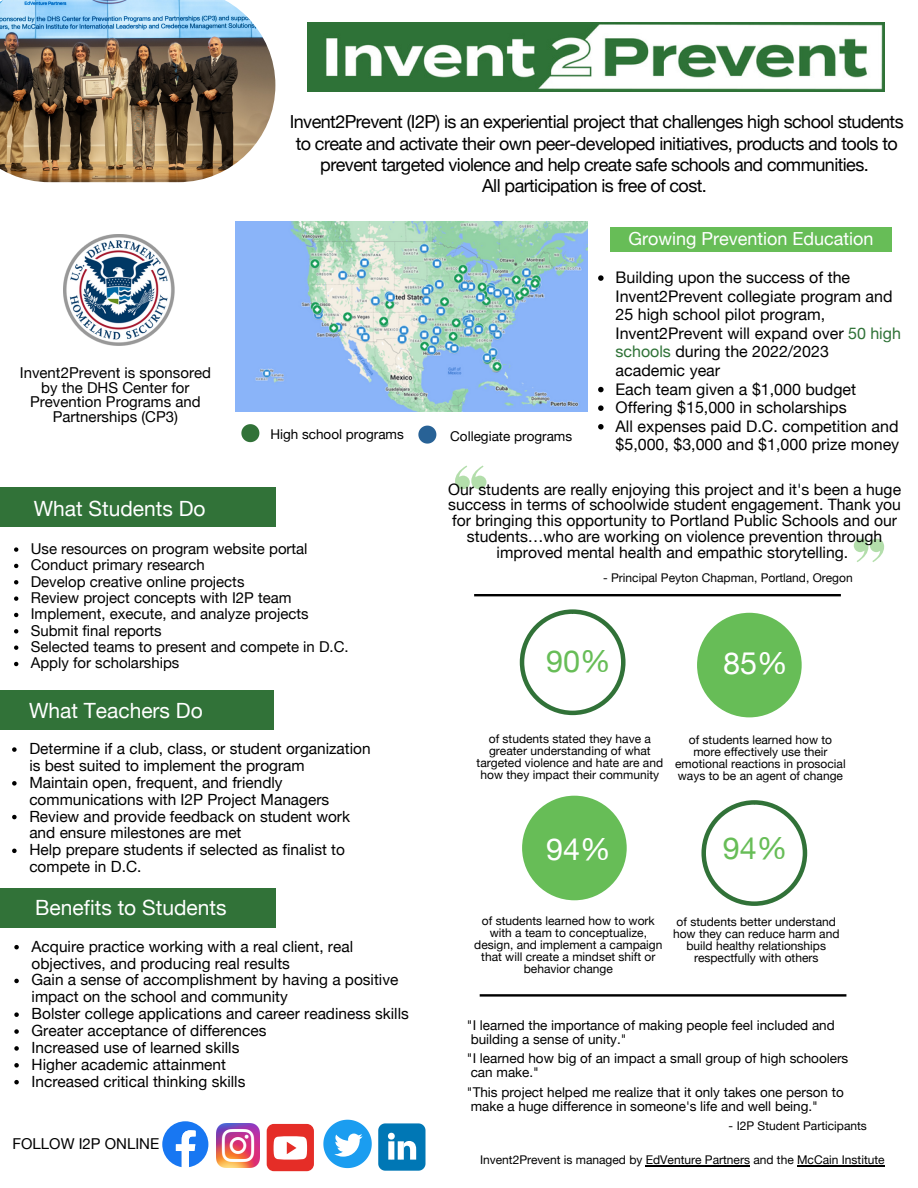
<style>
.page{position:relative;width:918px;height:1188px;background:#fff}
.page>*{position:absolute;margin:0;border:0;box-sizing:border-box;transform-origin:0 0}
.t1{font:30.6px "Helvetica Neue";color:#67bd57}
.t2{font:30.6px "Helvetica Neue";color:#fff}
.t3{font:21px "Helvetica Neue";color:#fff}
.t4{font:18px/21.3px "Helvetica Neue";letter-spacing:-.03em;color:#000;text-align:center}
.t5{font:18px "Helvetica Neue";color:#fff}
.t6{font:16.05px/18.6px "Helvetica Neue";color:#000}
.t7{font:15.75px/15.8px "Helvetica Neue";color:#000;text-align:center}
.t8{font:15.45px/16.8px "Helvetica Neue";color:#000}
.t9{font:15px/16.4px "Helvetica Neue";color:#000;text-align:center}
.t10{font:13.5px/13.5px "Helvetica Neue";color:#000}
.t11{font:12px/12px "Helvetica Neue";color:#000;text-align:center}
.s1{color:#2f7237}
</style>
<div class="page">
<hr style="left:480px;top:994px;width:366px;height:3px;background:#000">
<img style="left:0;top:0;width:275px;height:182px">
<img style="left:307px;top:22px;width:577px;height:70px">
<img style="left:63px;top:234px;width:111px;height:111px">
<svg style="left:241px;top:424px;width:18px;height:18px"></svg>
<svg style="left:455px;top:466px;width:32px;height:23px"></svg>
<svg style="left:854px;top:539px;width:30px;height:23px"></svg>
<svg style="left:418px;top:426px;width:18px;height:18px"></svg>
<div style="left:0;top:487px;width:276px;height:40px;background:#317238"></div>
<div style="left:0;top:690px;width:274px;height:40px;background:#317238"></div>
<div style="left:0;top:888px;width:276px;height:39px;background:#317238"></div>
<svg style="left:162px;top:1121px;width:46px;height:46px"></svg>
<img style="left:216px;top:1123px;width:44px;height:44px">
<svg style="left:323px;top:1120px;width:49px;height:48px"></svg>
<svg style="left:378px;top:1123px;width:48px;height:48px"></svg>
<div style="left:267px;top:1124px;width:47px;height:47px;background:#e52d27;border-radius:7px"></div>
<svg style="left:274px;top:1136px;width:33px;height:24px"></svg>
<svg style="left:520px;top:609px;width:106px;height:106px"></svg>
<div style="left:697px;top:613px;width:105px;height:104px;background:#67bd57;border-radius:50%"></div>
<div style="left:610px;top:227px;width:281px;height:25px;background:#67bd57"></div>
<div style="left:522px;top:796px;width:105px;height:104px;background:#67bd57;border-radius:50%"></div>
<svg style="left:701px;top:800px;width:106px;height:106px"></svg>
<hr style="left:474px;top:594px;width:367px;height:2px;background:#000">
<img style="left:236px;top:222px;width:352px;height:190px">
<svg style="left:598px;top:275px;width:6px;height:6px"></svg>
<svg style="left:598px;top:387px;width:6px;height:5px"></svg>
<svg style="left:598px;top:405px;width:6px;height:6px"></svg>
<svg style="left:598px;top:424px;width:6px;height:5px"></svg>
<svg style="left:14px;top:547px;width:4px;height:5px"></svg>
<svg style="left:14px;top:564px;width:4px;height:4px"></svg>
<svg style="left:14px;top:580px;width:4px;height:4px"></svg>
<svg style="left:14px;top:596px;width:4px;height:5px"></svg>
<svg style="left:14px;top:613px;width:4px;height:4px"></svg>
<svg style="left:14px;top:629px;width:4px;height:5px"></svg>
<svg style="left:14px;top:645px;width:4px;height:5px"></svg>
<svg style="left:14px;top:662px;width:4px;height:4px"></svg>
<svg style="left:12px;top:747px;width:5px;height:5px"></svg>
<svg style="left:12px;top:781px;width:5px;height:5px"></svg>
<svg style="left:12px;top:815px;width:5px;height:4px"></svg>
<svg style="left:12px;top:849px;width:5px;height:4px"></svg>
<svg style="left:14px;top:945px;width:5px;height:4px"></svg>
<svg style="left:14px;top:979px;width:5px;height:4px"></svg>
<svg style="left:14px;top:1012px;width:5px;height:5px"></svg>
<svg style="left:14px;top:1029px;width:5px;height:5px"></svg>
<svg style="left:14px;top:1046px;width:5px;height:5px"></svg>
<svg style="left:14px;top:1063px;width:5px;height:5px"></svg>
<svg style="left:14px;top:1080px;width:5px;height:4px"></svg>
<hr style="left:646px;top:1165px;width:104px;height:1px;background:#000">
<hr style="left:797px;top:1165px;width:88px;height:1px;background:#000">
<p class="t9" style="left:20px;top:365px;width:193px;line-height:14.7px">Invent2Prevent is sponsored by the DHS Center for<br>Prevention Programs and<br>Partnerships (CP3)</p>
<p class="t4" style="left:290px;top:111px;width:615px">Invent2Prevent (I2P) is an experiential project that challenges high school students to create and activate their own peer-developed initiatives, products and tools to prevent targeted violence and help create safe schools and communities.<br>All participation is free of cost.</p>
<p class="t10" style="left:270px;top:428px;width:135px">High school programs</p>
<p class="t10" style="left:450px;top:429px;width:124px">Collegiate programs</p>
<p class="t5" style="left:629px;top:228px;width:246px">Growing Prevention Education</p>
<p class="t6" style="left:616px;top:268px;width:287px">Building upon the success of the<br>Invent2Prevent collegiate program and<br>25 high school pilot program,<br>Invent2Prevent will expand over <span class="s1">50 high schools</span> during the 2022/2023 academic year<br>Each team given a $1,000 budget<br>Offering $15,000 in scholarships<br>All expenses paid D.C. competition and $5,000, $3,000 and $1,000 prize money</p>
<h2 class="t3" style="left:34px;top:496px;width:173px">What Students Do</h2>
<p class="t9" style="left:31px;top:540px;width:319px;text-align:left">Use resources on program website portal Conduct primary research<br>Develop creative online projects<br>Review project concepts with I2P team Implement, execute, and analyze projects Submit final reports<br>Selected teams to present and compete in D.C.<br>Apply for scholarships</p>
<h2 class="t3" style="left:29px;top:698px;width:175px">What Teachers Do</h2>
<p class="t8" style="left:29px;top:740px;width:343px">Determine if a club, class, or student organization is best suited to implement the program<br>Maintain open, frequent, and friendly communications with I2P Project Managers Review and provide feedback on student work and ensure milestones are met<br>Help prepare students if selected as finalist to compete in D.C.</p>
<h2 class="t3" style="left:35px;top:895px;width:193px">Benefits to Students</h2>
<p class="t8" style="left:32px;top:938px;width:379px">Acquire practice working with a real client, real objectives, and producing real results<br>Gain a sense of accomplishment by having a positive impact on the school and community<br>Bolster college applications and career readiness skills Greater acceptance of differences<br>Increased use of learned skills<br>Higher academic attainment<br>Increased critical thinking skills</p>
<p class="t9" style="left:13px;top:1135px;width:148px">FOLLOW I2P ONLINE</p>
<p class="t7" style="left:448px;top:481px;width:455px">Our students are really enjoying this project and it's been a huge success in terms of schoolwide student engagement. Thank you for bringing this opportunity to Portland Public Schools and our students…who are working on violence prevention through improved mental health and empathic storytelling.</p>
<p class="t11" style="left:603px;top:572px;width:251px">- Principal Peyton Chapman, Portland, Oregon</p>
<h1 class="t1" style="left:546px;top:643px;width:66px">90%</h1>
<h1 class="t2" style="left:723px;top:644px;width:66px">85%</h1>
<p class="t11" style="left:477px;top:733px;width:188px">of students stated they have a greater understanding of what targeted violence and hate are and how they impact their community</p>
<p class="t11" style="left:675px;top:734px;width:172px">of students learned how to more effectively use their emotional reactions in prosocial ways to be an agent of change</p>
<h1 class="t2" style="left:546px;top:831px;width:66px">94%</h1>
<h1 class="t1" style="left:723px;top:830px;width:66px">94%</h1>
<p class="t11" style="left:474px;top:915px;width:190px">of students learned how to work with a team to conceptualize, design, and implement a campaign that will create a mindset shift or behavior change</p>
<p class="t11" style="left:673px;top:915px;width:168px">of students better understand how they can reduce harm and build healthy relationships respectfully with others</p>
<p class="t10" style="left:467px;top:1018px;width:369px">"I learned the importance of making people feel included and building a sense of unity."</p>
<p class="t10" style="left:467px;top:1052px;width:383px">"I learned how big of an impact a small group of high schoolers can make."</p>
<p class="t10" style="left:467px;top:1086px;width:378px">"This project helped me realize that it only takes one person to make a huge difference in someone's life and well being."</p>
<p class="t11" style="left:729px;top:1120px;width:140px">- I2P Student Participants</p>
<p class="t11" style="left:480px;top:1154px;width:406px">Invent2Prevent is managed by EdVenture Partners and the McCain Institute</p>
</div>
